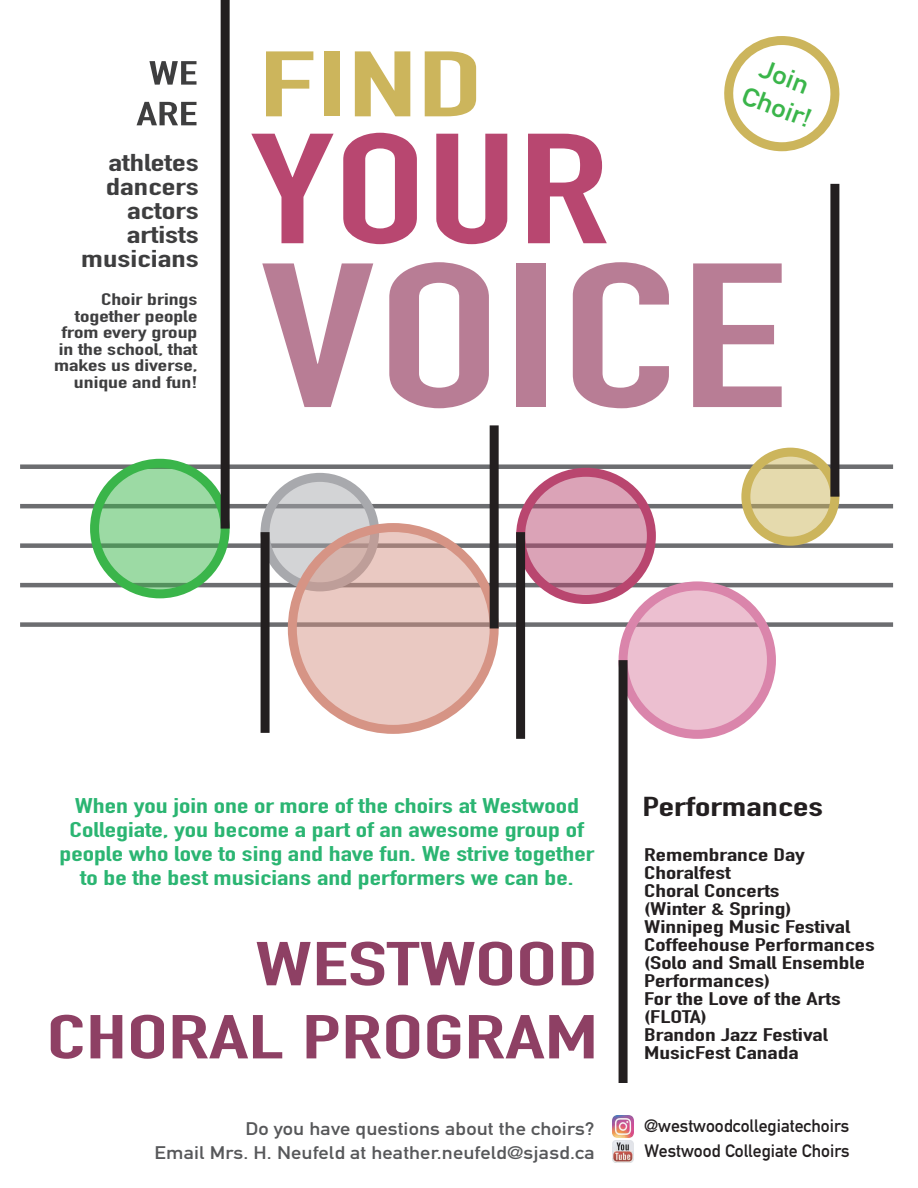
<style>
.page{position:relative;width:918px;height:1188px;background:#fff}
.page>*{position:absolute;margin:0;border:0;box-sizing:border-box;transform-origin:0 0}
.t1{font:700 201.75px "DIN Condensed";color:#b87d95;scale:1.44 1}
.t2{font:700 153.9px "DIN Condensed";color:#b84770;scale:1.4 1}
.t3{font:700 91.2px "DIN Condensed";color:#ccb55c;scale:1.71 1}
.t4{font:700 60.9px/73.1px "DIN Condensed";color:#8e4064;text-align:right;scale:1.58 1}
.t5{font:700 33px/40.7px "DIN Condensed";color:#3e3e3f;text-align:center;scale:1.54 1}
.t6{font:700 27px "DIN Condensed";color:#231f20;scale:1.54 1}
.t7{font:700 25.65px/30.8px "DIN Alternate";color:#3ab54a;scale:1.13 1}
.t8{font:700 24px/24px "DIN Condensed";color:#3e3e3f;text-align:right;scale:1.54 1}
.t9{font:700 21px/24px "DIN Condensed";color:#2bb572;text-align:center;scale:1.46 1}
.t10{font:700 18px/18px "DIN Condensed";color:#231f20;scale:1.53 1}
.t11{font:700 18px/24px "DIN Alternate";letter-spacing:.005em;color:#57585a;text-align:right;scale:1.14 1}
.t12{font:700 17.7px "DIN Alternate";color:#231f20}
.t13{font:700 16.5px/16.5px "DIN Condensed";color:#3e3e3f;text-align:right;scale:1.54 1}
</style>
<div class="page">
<div style="left:20px;top:464px;width:873px;height:5px;background:#6c6d70"></div>
<hr style="left:20px;top:504px;width:873px;height:4px;background:#6c6d70">
<div style="left:20px;top:543px;width:873px;height:5px;background:#6c6d70"></div>
<hr style="left:20px;top:583px;width:873px;height:4px;background:#6c6d70">
<div style="left:20px;top:622px;width:873px;height:5px;background:#6c6d70"></div>
<img style="left:612px;top:1115px;width:22px;height:22px">
<img style="left:612px;top:1141px;width:22px;height:21px">
<svg style="left:90px;top:459px;width:140px;height:139px"></svg>
<svg style="left:261px;top:473px;width:118px;height:115px"></svg>
<svg style="left:288px;top:523px;width:211px;height:211px;background:#e3c5bf"></svg>
<svg style="left:516px;top:448px;width:323px;height:291px"></svg>
<div style="left:221px;top:0;width:9px;height:529px;background:#231f20"></div>
<div style="left:261px;top:532px;width:9px;height:201px;background:#231f20"></div>
<div style="left:490px;top:425px;width:9px;height:203px;background:#231f20"></div>
<div style="left:516px;top:532px;width:9px;height:207px;background:#231f20"></div>
<div style="left:830px;top:184px;width:9px;height:313px;background:#231f20"></div>
<div style="left:619px;top:660px;width:9px;height:423px;background:#231f20"></div>
<svg style="left:724px;top:36px;width:116px;height:115px"></svg>
<h3 class="t5" style="left:136px;top:57px;width:41px">WE<br>ARE</h3>
<h3 class="t8" style="left:81px;top:154px;width:78px">athletes dancers actors artists musicians</h3>
<p class="t13" style="left:54px;top:293px;width:94px">Choir brings together people from every group in the school, that makes us diverse, unique and fun!</p>
<h3 class="t3" style="left:259px;top:51px;width:133px">FIND</h3>
<h2 class="t2" style="left:251px;top:134px;width:258px">YOUR</h2>
<h3 class="t7" style="left:760px;top:51px;width:65px;rotate:21deg">Join<br>Choir!</h3>
<h1 class="t1" style="left:259px;top:263px;width:368px">VOICE</h1>
<p class="t9" style="left:59px;top:796px;width:368px">When you join one or more of the choirs at Westwood Collegiate, you become a part of an awesome group of people who love to sing and have fun. We strive together to be the best musicians and performers we can be.</p>
<h3 class="t4" style="left:47px;top:936px;width:351px">WESTWOOD<br>CHORAL PROGRAM</h3>
<p class="t11" style="left:155px;top:1117px;width:387px">Do you have questions about the choirs?<br>Email Mrs. H. Neufeld at heather.neufeld@sjasd.ca</p>
<h3 class="t6" style="left:643px;top:797px;width:119px">Performances</h3>
<p class="t10" style="left:644px;top:848px;width:152px">Remembrance Day<br>Choralfest<br>Choral Concerts<br>(Winter &amp; Spring)<br>Winnipeg Music Festival<br>Coffeehouse Performances (Solo and Small Ensemble<br>Performances)<br>For the Love of the Arts (FLOTA)<br>Brandon Jazz Festival<br>MusicFest Canada</p>
<p class="t12" style="left:644px;top:1115px;width:207px">@westwoodcollegiatechoirs</p>
<p class="t12" style="left:645px;top:1140px;width:207px">Westwood Collegiate Choirs</p>
</div>
